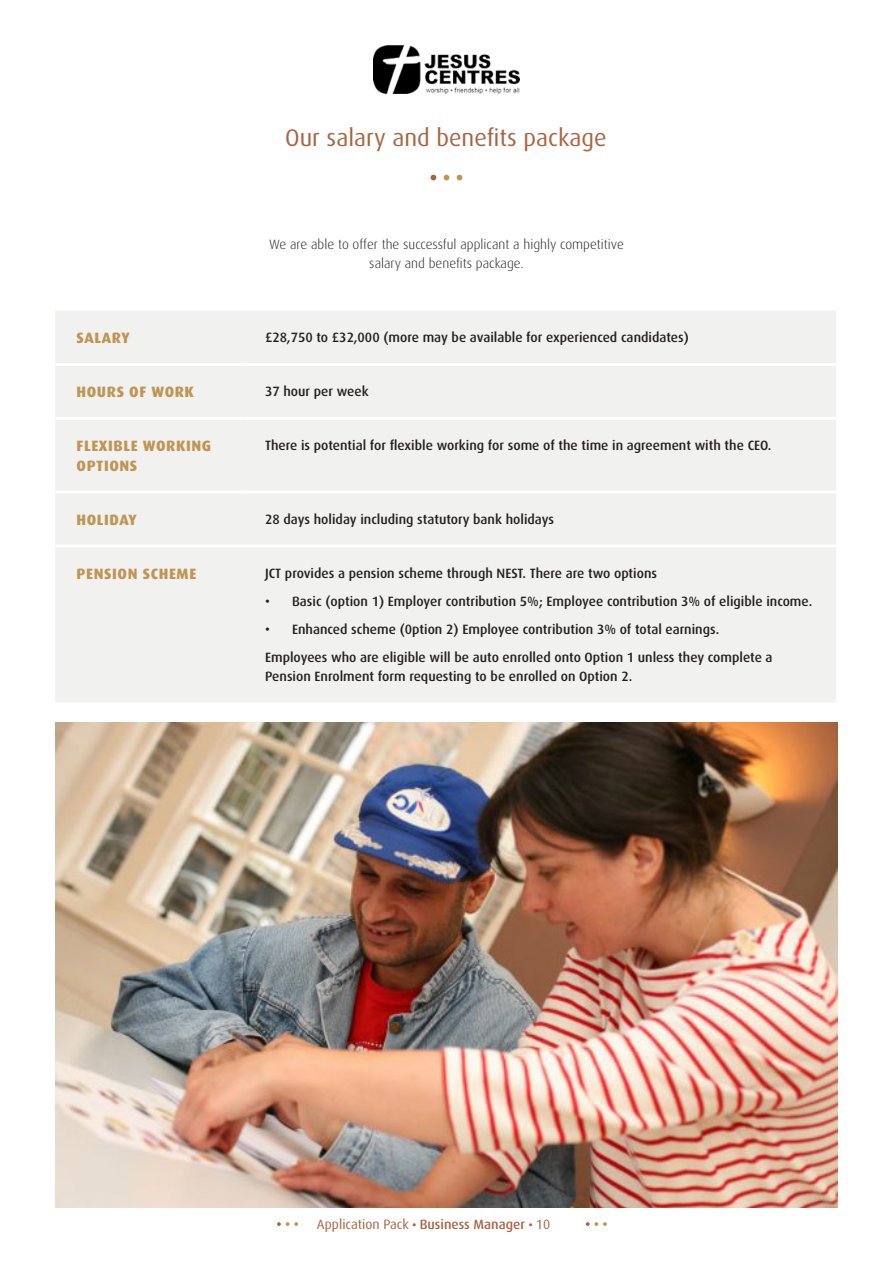
<style>
.page{position:relative;width:893px;height:1263px;background:#fff}
.page>*{position:absolute;margin:0;border:0;box-sizing:border-box;transform-origin:0 0}
.t1{font:24px "Dax";color:#a96441}
.t2{font:800 15px/19.5px "Dax";letter-spacing:.04em;color:#bf9553}
.t3{font:500 13.5px/19.5px "Dax";color:#231f20}
.t4{font:300 13.5px/19.5px "Dax";color:#231f20;text-align:center}
.t5{font:13.5px "Dax";color:#a96441}
.s1{font-family:"Footlight MT Light"}
.s2{font-weight:500}
</style>
<div class="page">
<img style="left:373px;top:45px;width:147px;height:49px">
<svg style="left:586px;top:1222px;width:21px;height:4px"></svg>
<svg style="left:277px;top:1222px;width:21px;height:4px"></svg>
<img style="left:55px;top:723px;width:783px;height:485px">
<svg style="left:431px;top:175px;width:5px;height:5px"></svg>
<svg style="left:444px;top:175px;width:5px;height:5px"></svg>
<svg style="left:457px;top:175px;width:5px;height:5px"></svg>
<div style="left:55px;top:311px;width:781px;height:391px;background:#f1f1f0"></div>
<hr style="left:55px;top:363px;width:189px;height:3px;background:#fff">
<hr style="left:244px;top:363px;width:592px;height:3px;background:#fff">
<hr style="left:55px;top:417px;width:189px;height:3px;background:#fff">
<hr style="left:244px;top:417px;width:592px;height:3px;background:#fff">
<hr style="left:55px;top:490px;width:189px;height:3px;background:#fff">
<hr style="left:244px;top:490px;width:592px;height:3px;background:#fff">
<hr style="left:55px;top:544px;width:189px;height:3px;background:#fff">
<hr style="left:244px;top:544px;width:592px;height:3px;background:#fff">
<p class="t1" style="left:285px;top:125px;width:323px">Our salary and benefits package</p>
<p class="t4" style="left:269px;top:234px;width:356px">We are able to offer the successful applicant a highly competitive salary and benefits package.</p>
<p class="t2" style="left:77px;top:328px;width:55px">SALARY</p>
<p class="t3" style="left:265px;top:328px;width:425px">£28,750 to £32,000 (more may be available for experienced candidates)</p>
<p class="t2" style="left:77px;top:382px;width:119px">HOURS OF WORK</p>
<p class="t3" style="left:265px;top:382px;width:105px">37 hour per week</p>
<p class="t2" style="left:77px;top:436px;width:136px">FLEXIBLE WORKING<br>OPTIONS</p>
<p class="t3" style="left:265px;top:436px;width:508px">There is potential for flexible working for some of the time in agreement with the CEO.</p>
<p class="t2" style="left:77px;top:510px;width:62px">HOLIDAY</p>
<p class="t3" style="left:265px;top:509px;width:291px">28 days holiday including statutory bank holidays</p>
<p class="t2" style="left:77px;top:564px;width:121px">PENSION SCHEME</p>
<p class="t3" style="left:265px;top:563px;width:394px">JCT provides a pension scheme through NEST. There are two options</p>
<p class="t3" style="left:265px;top:591px;width:549px">• Basic (option 1) Employer contribution 5%; Employee contribution 3% of eligible income.</p>
<p class="t3" style="left:265px;top:619px;width:456px">• Enhanced scheme (0ption 2) Employee contribution 3% of total earnings.</p>
<p class="t3" style="left:265px;top:647px;width:509px">Employees who are eligible will be auto enrolled onto Option 1 unless they complete a<br>Pension Enrolment form requesting to be enrolled on Option 2.</p>
<p class="t5" style="left:317px;top:1217px;width:235px">Application Pack <span class="s1">•</span> <span class="s2">Business Manager</span> <span class="s1">•</span> 10</p>
</div>
